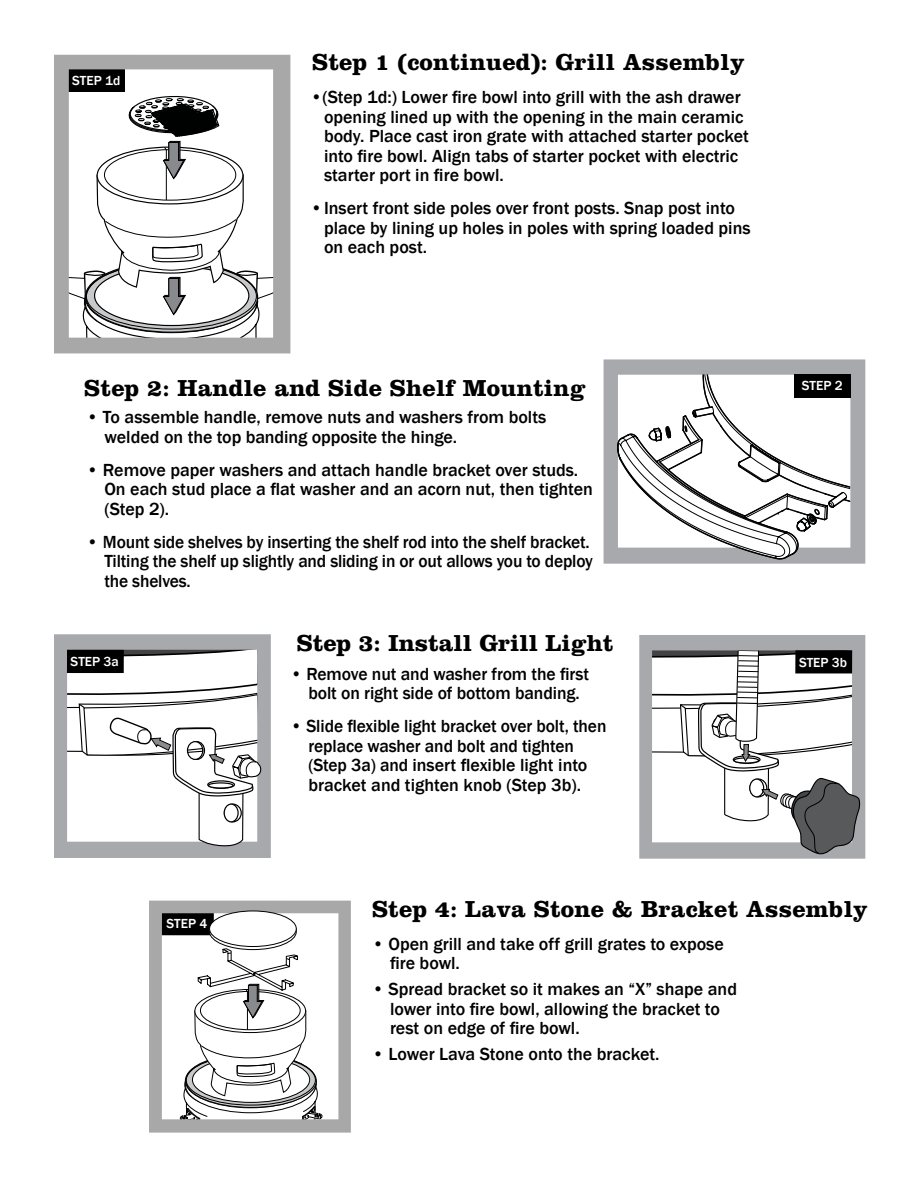
<style>
.page{position:relative;width:918px;height:1188px;background:#fff}
.page>*{position:absolute;margin:0;border:0;box-sizing:border-box;transform-origin:0 0}
.t1{font:700 24px "Clarendon LT Std";letter-spacing:.01em;color:#000}
.t2{font:500 18px/19.5px "Franklin Gothic";color:#000}
.t3{font:500 13.5px "Franklin Gothic";color:#fff}
</style>
<div class="page">
<svg style="left:149px;top:901px;width:202px;height:232px;fill:#a8a8a9"></svg>
<svg style="left:180px;top:928px;width:148px;height:205px"></svg>
<div style="left:210px;top:911px;width:86px;height:36px;background:#fff;border-radius:50%"></div>
<div style="left:209px;top:911px;width:88px;height:36px;border:1px solid #000101;border-radius:50%"></div>
<svg style="left:54px;top:634px;width:217px;height:224px;background:#a8aaad"></svg>
<svg style="left:57px;top:636px;width:207px;height:212px"></svg>
<div style="left:67px;top:650px;width:57px;height:23px;background:#000"></div>
<svg style="left:639px;top:635px;width:226px;height:224px;background:#acaeb1"></svg>
<svg style="left:644px;top:635px;width:221px;height:220px"></svg>
<div style="left:795px;top:650px;width:57px;height:23px;background:#000"></div>
<div style="left:604px;top:359px;width:261px;height:205px;background:#a7a9ac"></div>
<svg style="left:617px;top:375px;width:233px;height:185px;background:#e0e1e1"></svg>
<div style="left:794px;top:374px;width:57px;height:23px;background:#000"></div>
<svg style="left:54px;top:55px;width:236px;height:298px"></svg>
<p class="t3" style="left:72px;top:72px;width:50px">STEP 1d</p>
<h1 class="t1" style="left:312px;top:47px;width:434px">Step 1 (continued): Grill Assembly</h1>
<p class="t2" style="left:324px;top:88px;width:426px;text-indent:-14px">•(Step 1d:) Lower fire bowl into grill with the ash drawer opening lined up with the opening in the main ceramic body. Place cast iron grate with attached starter pocket into fire bowl. Align tabs of starter pocket with electric starter port in fire bowl.</p>
<p class="t2" style="left:324px;top:199px;width:428px;text-indent:-14px">•Insert front side poles over front posts. Snap post into place by lining up holes in poles with spring loaded pins on each post.</p>
<h1 class="t1" style="left:84px;top:373px;width:503px">Step 2: Handle and Side Shelf Mounting</h1>
<p class="t2" style="left:104px;top:408px;width:443px;text-indent:-18px">• To assemble handle, remove nuts and washers from bolts welded on the top banding opposite the hinge.</p>
<p class="t2" style="left:104px;top:460px;width:490px;text-indent:-18px">• Remove paper washers and attach handle bracket over studs.<br>On each stud place a flat washer and an acorn nut, then tighten (Step 2).</p>
<p class="t2" style="left:104px;top:532px;width:490px;text-indent:-18px">• Mount side shelves by inserting the shelf rod into the shelf bracket.<br>Tilting the shelf up slightly and sliding in or out allows you to deploy the shelves.</p>
<p class="t3" style="left:802px;top:377px;width:42px">STEP 2</p>
<h1 class="t1" style="left:297px;top:628px;width:318px">Step 3: Install Grill Light</h1>
<p class="t2" style="left:290px;top:664px;width:300px;text-align:center">• Remove nut and washer from the first bolt on right side of bottom banding.</p>
<p class="t2" style="left:308px;top:717px;width:300px;text-indent:-18px">• Slide flexible light bracket over bolt, then replace washer and bolt and tighten (Step 3a) and insert flexible light into bracket and tighten knob (Step 3b).</p>
<p class="t3" style="left:71px;top:653px;width:50px">STEP 3a</p>
<p class="t3" style="left:799px;top:654px;width:50px">STEP 3b</p>
<p class="t3" style="left:167px;top:916px;width:42px">STEP 4</p>
<h1 class="t1" style="left:372px;top:894px;width:497px">Step 4: Lava Stone &amp; Bracket Assembly</h1>
<p class="t2" style="left:390px;top:934px;width:335px;text-indent:-18px">• Open grill and take off grill grates to expose fire bowl.</p>
<p class="t2" style="left:390px;top:980px;width:349px;text-indent:-18px">• Spread bracket so it makes an “X” shape and lower into fire bowl, allowing the bracket to rest on edge of fire bowl.</p>
<p class="t2" style="left:372px;top:1045px;width:289px">• Lower Lava Stone onto the bracket.</p>
</div>
